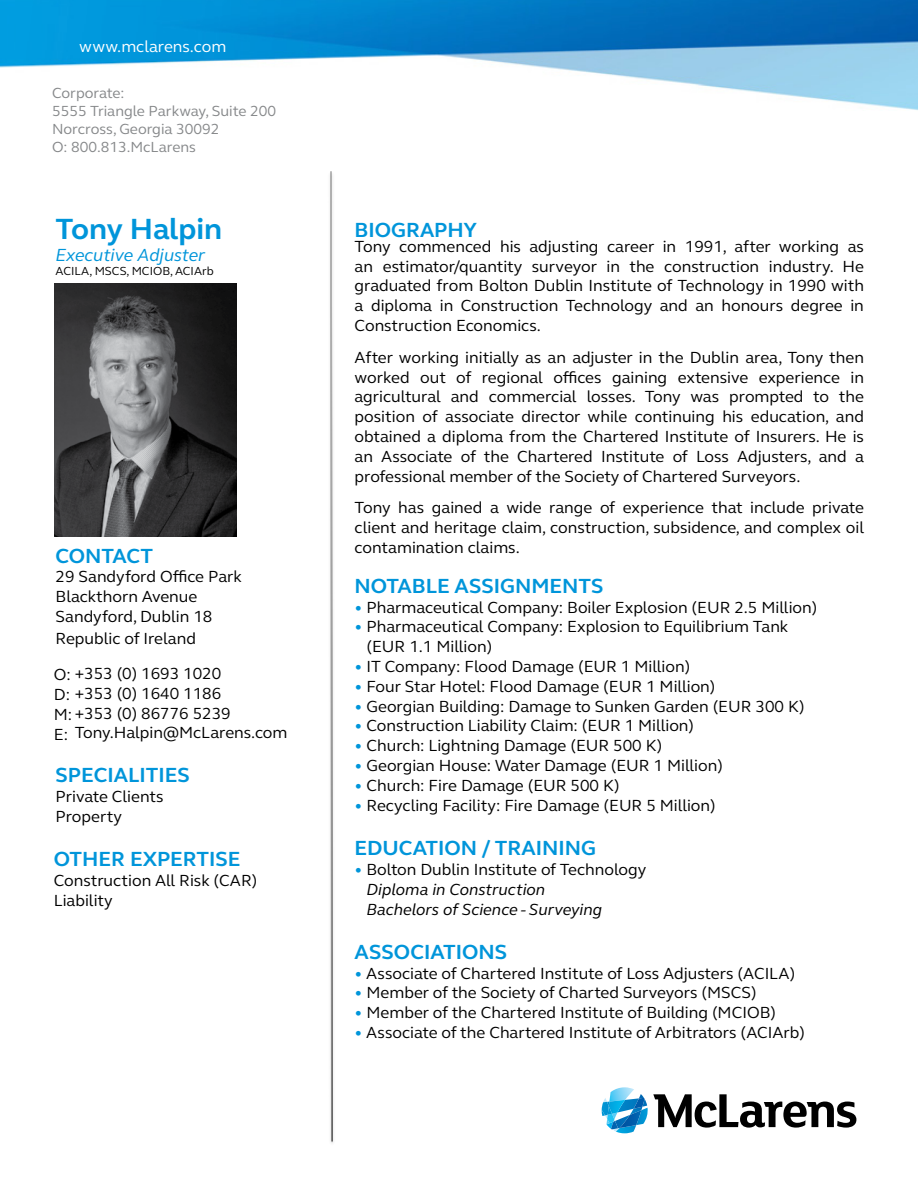
<style>
.page{position:relative;width:918px;height:1188px;background:#fff}
.page>*{position:absolute;margin:0;border:0;box-sizing:border-box;transform-origin:0 0}
.t1{font:700 30px "FS Elliot";color:#0095da}
.t2{font:700 21px "FS Elliot";color:#0095da}
.t3{font:italic 18px "FS Elliot";color:#0095da}
.t4{font:16.5px/19.8px "FS Elliot";color:#000}
.t5{font:italic 16.5px/19.8px "FS Elliot";color:#000}
.t6{font:16.5px "FS Elliot";color:#fff}
.t7{font:15px/18px "FS Elliot";color:#86888a}
.t8{font:12px "FS Elliot";color:#000}
.s1{color:#0095da}
.s2{font-style:normal;color:#0095da}
.s3{font-style:normal}
</style>
<div class="page">
<img style="left:0;top:0;width:918px;height:110px">
<img style="left:330px;top:171px;width:4px;height:972px">
<svg style="left:602px;top:1087px;width:254px;height:46px"></svg>
<img style="left:54px;top:283px;width:182px;height:253px">
<p class="t6" style="left:79px;top:36px;width:149px">www.mclarens.com</p>
<p class="t7" style="left:52px;top:84px;width:225px">Corporate:<br>5555 Triangle Parkway, Suite 200<br>Norcross, Georgia 30092<br>O: 800.813.McLarens</p>
<h1 class="t1" style="left:56px;top:209px;width:168px">Tony Halpin</h1>
<p class="t3" style="left:56px;top:243px;width:151px">Executive Adjuster</p>
<p class="t8" style="left:56px;top:263px;width:160px">ACILA, MSCS, MCIOB, ACIArb</p>
<p class="t2" style="left:56px;top:541px;width:99px">CONTACT</p>
<p class="t4" style="left:56px;top:567px;width:188px">29 Sandyford Office Park<br>Blackthorn Avenue<br>Sandyford, Dublin 18</p>
<p class="t4" style="left:56px;top:628px;width:142px">Republic of Ireland</p>
<p class="t4" style="left:54px;top:663px;width:235px">O: +353 (0) 1693 1020<br>D: +353 (0) 1640 1186<br>M:+353 (0) 86776 5239<br>E: Tony.Halpin@McLarens.com</p>
<p class="t2" style="left:56px;top:761px;width:136px">SPECIALITIES</p>
<p class="t4" style="left:56px;top:786px;width:109px">Private Clients<br>Property</p>
<p class="t2" style="left:54px;top:845px;width:188px">OTHER EXPERTISE</p>
<p class="t4" style="left:54px;top:870px;width:205px">Construction All Risk (CAR)<br>Liability</p>
<p class="t2" style="left:355px;top:216px;width:124px">BIOGRAPHY</p>
<p class="t4" style="left:355px;top:236px;width:511px;text-align:justify">Tony commenced his adjusting career in 1991, after working as an estimator/quantity surveyor in the construction industry. He graduated from Bolton Dublin Institute of Technology in 1990 with a diploma in Construction Technology and an honours degree in Construction Economics.</p>
<p class="t4" style="left:355px;top:347px;width:511px;text-align:justify">After working initially as an adjuster in the Dublin area, Tony then worked out of regional offices gaining extensive experience in agricultural and commercial losses. Tony was prompted to the position of associate director while continuing his education, and obtained a diploma from the Chartered Institute of Insurers. He is an Associate of the Chartered Institute of Loss Adjusters, and a professional member of the Society of Chartered Surveyors.</p>
<p class="t4" style="left:355px;top:497px;width:511px;text-align:justify">Tony has gained a wide range of experience that include private client and heritage claim, construction, subsidence, and complex oil contamination claims.</p>
<p class="t2" style="left:355px;top:572px;width:250px">NOTABLE ASSIGNMENTS</p>
<p class="t4" style="left:355px;top:597px;width:464px"><span class="s1">•</span> Pharmaceutical Company: Boiler Explosion (EUR 2.5 Million)</p>
<p class="t4" style="left:367px;top:617px;width:423px;text-indent:-12px"><span class="s1">•</span> Pharmaceutical Company: Explosion to Equilibrium Tank (EUR 1.1 Million)</p>
<p class="t4" style="left:355px;top:656px;width:337px"><span class="s1">•</span> IT Company: Flood Damage (EUR 1 Million)</p>
<p class="t4" style="left:355px;top:676px;width:362px"><span class="s1">•</span> Four Star Hotel: Flood Damage (EUR 1 Million)</p>
<p class="t4" style="left:355px;top:696px;width:452px"><span class="s1">•</span> Georgian Building: Damage to Sunken Garden (EUR 300 K)</p>
<p class="t4" style="left:355px;top:716px;width:341px"><span class="s1">•</span> Construction Liability Claim: (EUR 1 Million)</p>
<p class="t4" style="left:355px;top:735px;width:309px"><span class="s1">•</span> Church: Lightning Damage (EUR 500 K)</p>
<p class="t4" style="left:355px;top:755px;width:370px"><span class="s1">•</span> Georgian House: Water Damage (EUR 1 Million)</p>
<p class="t4" style="left:355px;top:775px;width:267px"><span class="s1">•</span> Church: Fire Damage (EUR 500 K)</p>
<p class="t4" style="left:355px;top:795px;width:363px"><span class="s1">•</span> Recycling Facility: Fire Damage (EUR 5 Million)</p>
<p class="t2" style="left:355px;top:834px;width:243px">EDUCATION / TRAINING</p>
<p class="t5" style="left:367px;top:859px;width:281px;text-indent:-12px"><span class="s2">•</span> <span class="s3">Bolton Dublin Institute of Technology<br></span>Diploma in Construction<br>Bachelors of Science - Surveying</p>
<p class="t2" style="left:355px;top:938px;width:154px">ASSOCIATIONS</p>
<p class="t4" style="left:355px;top:963px;width:442px"><span class="s1">•</span> Associate of Chartered Institute of Loss Adjusters (ACILA)</p>
<p class="t4" style="left:355px;top:983px;width:403px"><span class="s1">•</span> Member of the Society of Charted Surveyors (MSCS)</p>
<p class="t4" style="left:355px;top:1002px;width:423px"><span class="s1">•</span> Member of the Chartered Institute of Building (MCIOB)</p>
<p class="t4" style="left:355px;top:1022px;width:452px"><span class="s1">•</span> Associate of the Chartered Institute of Arbitrators (ACIArb)</p>
</div>
